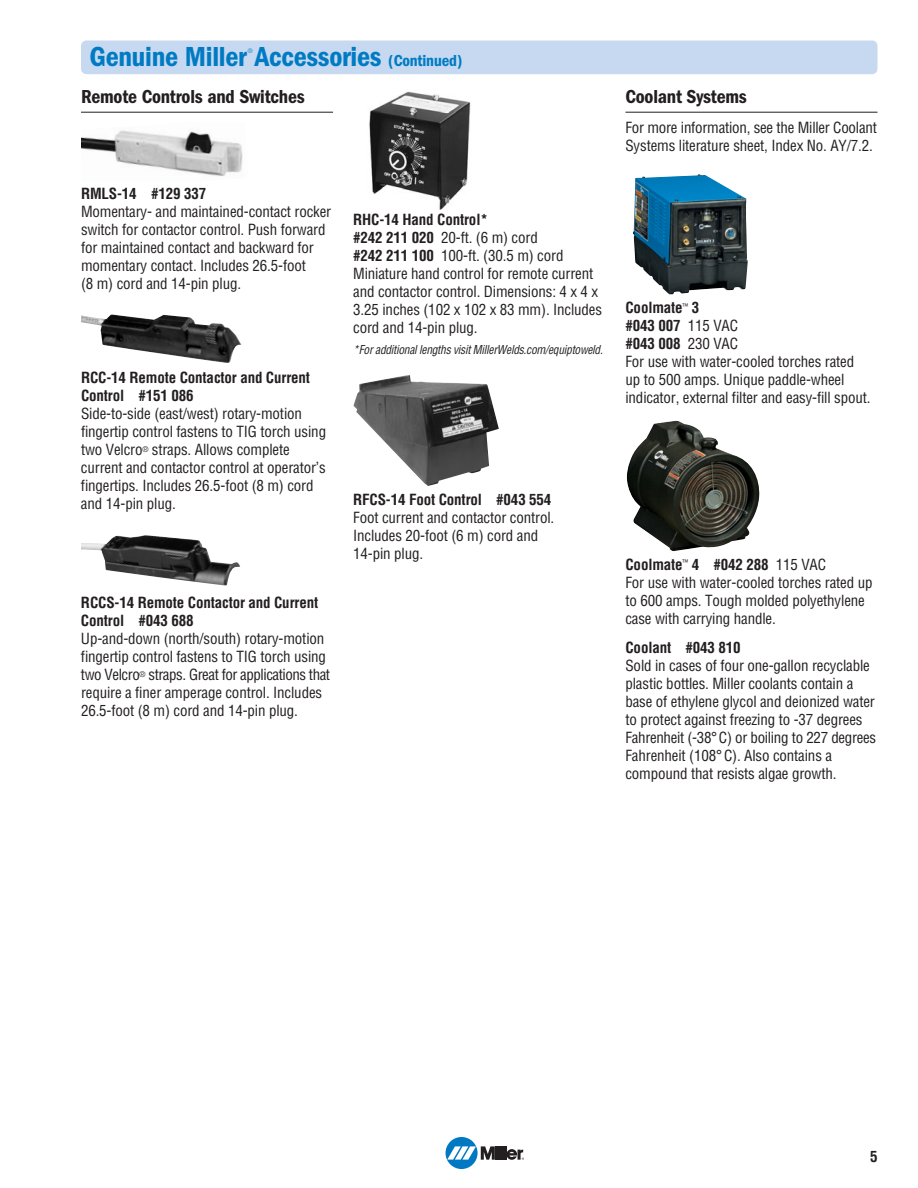
<style>
.page{position:relative;width:918px;height:1188px;background:#fff}
.page>*{position:absolute;margin:0;border:0;box-sizing:border-box;transform-origin:0 0}
.t1{font:28.5px "ITC Franklin Gothic Std Dm Cd";letter-spacing:-.01em;color:#007bc3}
.t2{font:19.5px "ITC Franklin Gothic Std Dm Cd";letter-spacing:-.01em;color:#231f20}
.t3{font:condensed 15px/18px "Helvetica";letter-spacing:-.01em;color:#231f20}
.t4{font:700 condensed 15px/18px "Helvetica";letter-spacing:-.01em;color:#231f20}
.t5{font:italic condensed 12px "Helvetica";color:#231f20;scale:.95 1}
.t6{font:condensed 6px "Helvetica";color:#007bc3}
.s1{font-size:16.5px}
.s2{font-weight:700}
</style>
<div class="page">
<div style="left:81px;top:40px;width:797px;height:34px;background:#c6d9f0;border-radius:5px"></div>
<div style="left:446px;top:1137px;width:32px;height:32px;background:#0079c2;border-radius:50%"></div>
<hr style="left:499px;top:1146px;width:3px;height:14px;background:#231f20">
<hr style="left:503px;top:1146px;width:3px;height:14px;background:#231f20">
<svg style="left:447px;top:1146px;width:52px;height:14px"></svg>
<svg style="left:506px;top:1149px;width:18px;height:11px"></svg>
<hr style="left:81px;top:112px;width:252px;height:1px;background:#231f20">
<hr style="left:625px;top:112px;width:253px;height:1px;background:#231f20">
<img style="left:81px;top:130px;width:162px;height:46px">
<img style="left:81px;top:314px;width:160px;height:49px">
<img style="left:81px;top:535px;width:159px;height:50px">
<img style="left:369px;top:91px;width:102px;height:119px">
<img style="left:353px;top:375px;width:146px;height:111px">
<img style="left:633px;top:174px;width:115px;height:120px">
<img style="left:626px;top:421px;width:134px;height:130px">
<h1 class="t1" style="left:90px;top:47px;width:374px">Genuine Miller Accessories <span class="s1">(Continued)</span></h1>
<p class="t6" style="left:248px;top:48px;width:6px">®</p>
<h2 class="t2" style="left:81px;top:90px;width:225px">Remote Controls and Switches</h2>
<p class="t4" style="left:81px;top:186px;width:127px">RMLS-14 #129 337</p>
<p class="t3" style="left:81px;top:204px;width:252px">Momentary- and maintained-contact rocker switch for contactor control. Push forward for maintained contact and backward for momen tary con tact. Includes 26.5-foot<br>(8 m) cord and 14-pin plug.</p>
<p class="t4" style="left:81px;top:370px;width:231px">RCC-14 Remote Contactor and Current<br>Control #151 086</p>
<p class="t3" style="left:81px;top:406px;width:247px">Side-to-side (east/west) rotary-motion fingertip control fastens to TIG torch using two Velcro<sup>®</sup> straps. Allows complete current and contactor control at operator’s fingertips. Includes 26.5-foot (8 m) cord and 14-pin plug.</p>
<p class="t4" style="left:81px;top:595px;width:239px">RCCS-14 Remote Contactor and Current<br>Control #043 688</p>
<p class="t3" style="left:81px;top:631px;width:251px">Up-and-down (north/south) rotary-motion fingertip control fastens to TIG torch using two Velcro<sup>®</sup> straps. Great for applications that require a finer amperage control. Includes 26.5-foot (8 m) cord and 14-pin plug.</p>
<p class="t3" style="left:353px;top:212px;width:250px"><span class="s2">RHC-14 Hand Control*<br>#242 211 020</span> 20-ft. (6 m) cord<br><span class="s2">#242 211 100</span> 100-ft. (30.5 m) cord<br>Miniature hand control for remote current and contactor control. Dimensions: 4 x 4 x<br>3.25 inches (102 x 102 x 83 mm). Includes cord and 14-pin plug.</p>
<p class="t5" style="left:353px;top:345px;width:267px">*Foradditionallengths visitMillerWelds.com/equiptoweld.</p>
<p class="t4" style="left:353px;top:492px;width:200px">RFCS-14 Foot Control #043 554</p>
<p class="t3" style="left:353px;top:510px;width:203px">Foot current and contactor control.<br>Includes 20-foot (6 m) cord and<br>14-pin plug.</p>
<h2 class="t2" style="left:625px;top:90px;width:123px">Coolant Systems</h2>
<p class="t3" style="left:625px;top:120px;width:253px">For more information, see the Miller Coolant<br>Systems literature sheet, Index No. AY/7.2.</p>
<p class="t3" style="left:625px;top:300px;width:247px"><span class="s2">Coolmate</span><sup>™</sup> <span class="s2">3<br>#043 007</span> 115 VAC<br><span class="s2">#043 008</span> 230 VAC<br>For use with water-cooled torches rated up to 500 amps. Unique paddle-wheel indicator, external filter and easy-fill spout.</p>
<p class="t3" style="left:625px;top:557px;width:249px"><span class="s2">Coolmate</span><sup>™</sup> <span class="s2">4 #042 288</span> 115 VAC<br>For use with water-cooled torches rated up to 600 amps. Tough molded polyethylene case with carrying handle.</p>
<p class="t4" style="left:625px;top:639px;width:117px">Coolant #043 810</p>
<p class="t3" style="left:625px;top:657px;width:252px">Sold in cases of four one-gallon recyclable plastic bottles. Miller coolants contain a base of ethylene glycol and deionized water to protect against freezing to -37 degrees Fahrenheit (-38°C) or boiling to 227 degrees Fahrenheit (108° C). Also contains a compound that resists algae growth.</p>
<p class="t4" style="left:870px;top:1149px;width:9px">5</p>
</div>
